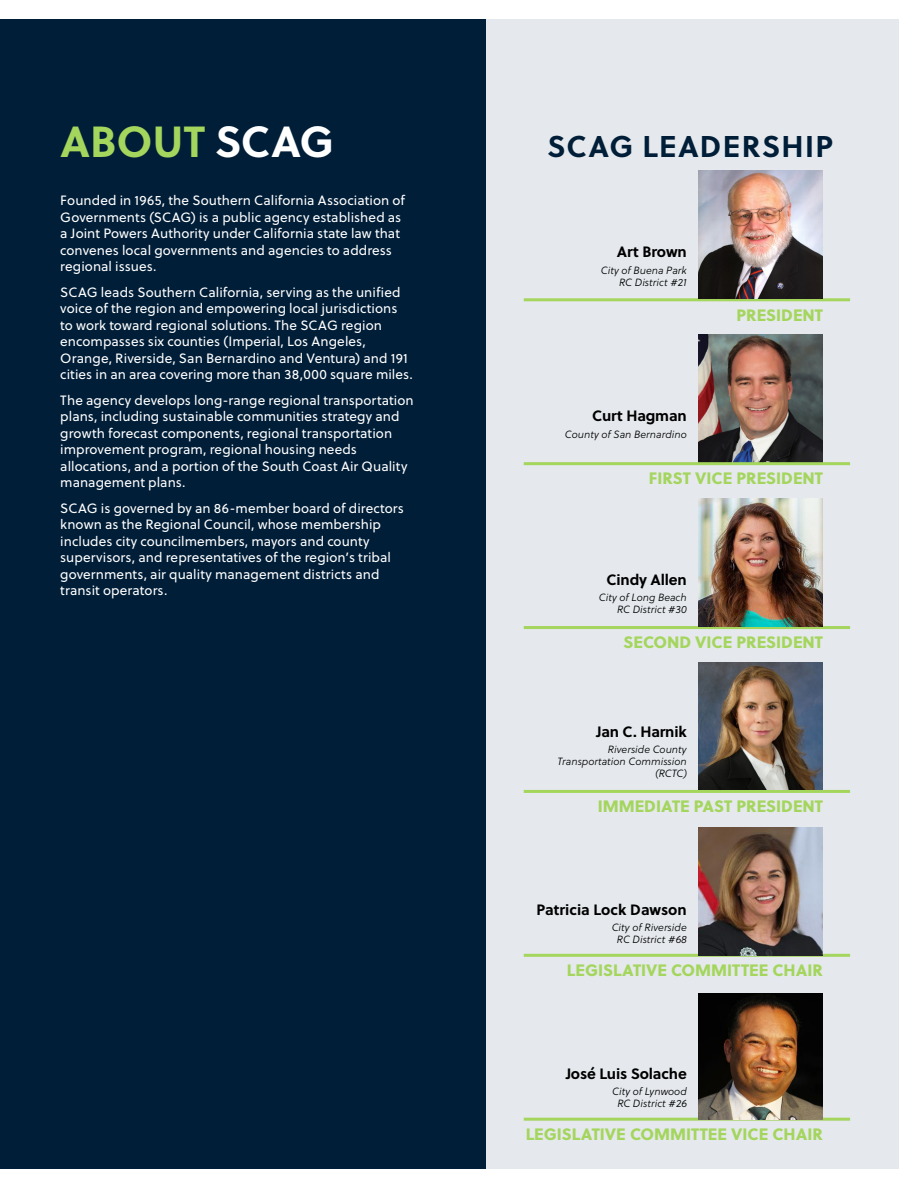
<style>
.page{position:relative;width:918px;height:1188px;background:#fff}
.page>*{position:absolute;margin:0;border:0;box-sizing:border-box;transform-origin:0 0}
.Big_Title{font:700 43.5px "Soleil";letter-spacing:-.005em;color:#a4d55d}
.Facts-_Title{font:700 30px "Soleil";letter-spacing:.045em;color:#001e38}
.Officer-_Title{font:16.5px "Soleil Xb";color:#a4d55d}
.Officer-_Name{font:700 15px "Soleil";letter-spacing:-.01em;color:#000}
.Introduction{font:13.5px/16.5px "Soleil";letter-spacing:.005em;color:#fff}
.Officer-_Representing{font:italic 10.5px/12px "Soleil Lt";color:#000;text-align:right}
.s1{color:#fff}
</style>
<div class="page">
<div style="left:486px;top:0;width:432px;height:1188px;background:#e5e9ed"></div>
<div style="left:0;top:0;width:486px;height:1188px;background:#001e38"></div>
<img style="left:698px;top:334px;width:125px;height:128px">
<hr style="left:524px;top:626px;width:326px;height:3px;background:#a4d55d">
<hr style="left:524px;top:790px;width:326px;height:3px;background:#a4d55d">
<hr style="left:524px;top:298px;width:326px;height:3px;background:#a4d55d">
<img style="left:698px;top:662px;width:125px;height:128px">
<hr style="left:524px;top:462px;width:326px;height:3px;background:#a4d55d">
<img style="left:698px;top:170px;width:125px;height:128px">
<hr style="left:524px;top:954px;width:326px;height:3px;background:#a4d55d">
<img style="left:698px;top:828px;width:125px;height:128px">
<img style="left:698px;top:498px;width:125px;height:128px">
<hr style="left:524px;top:1118px;width:326px;height:3px;background:#a4d55d">
<img style="left:698px;top:994px;width:125px;height:125px">
<div style="left:0;top:0;width:918px;height:18px;background:#fff"></div>
<div style="left:0;top:1170px;width:918px;height:18px;background:#fff"></div>
<div style="left:900px;top:0;width:18px;height:1188px;background:#fff"></div>
<p class="Big_Title" style="left:60px;top:107px;width:275px">ABOUT <span class="s1">SCAG</span></p>
<p class="Introduction" style="left:60px;top:192px;width:346px">Founded in 1965, the Southern California Association of Governments (SCAG) is a public agency established as a Joint Powers Authority under California state law that convenes local governments and agencies to address regional issues.</p>
<p class="Introduction" style="left:60px;top:284px;width:354px">SCAG leads Southern California, serving as the unified voice of the region and empowering local jurisdictions to work toward regional solutions. The SCAG region encompasses six counties (Imperial, Los Angeles, Orange, Riverside, San Bernardino and Ventura) and 191 cities in an area covering more than 38,000 square miles.</p>
<p class="Introduction" style="left:60px;top:392px;width:355px">The agency develops long-range regional transportation plans, including sustainable communities strategy and growth forecast components, regional transportation improvement program, regional housing needs allocations, and a portion of the South Coast Air Quality management plans.</p>
<p class="Introduction" style="left:60px;top:500px;width:345px">SCAG is governed by an 86-member board of directors known as the Regional Council, whose membership includes city councilmembers, mayors and county supervisors, and representatives of the region’s tribal governments, air quality management districts and transit operators.</p>
<p class="Facts-_Title" style="left:547px;top:123px;width:287px">SCAG LEADERSHIP</p>
<p class="Officer-_Name" style="left:617px;top:240px;width:71px">Art Brown</p>
<p class="Officer-_Representing" style="left:601px;top:264px;width:87px">City of Buena Park<br>RC District #21</p>
<p class="Officer-_Name" style="left:592px;top:404px;width:96px">Curt Hagman</p>
<p class="Officer-_Representing" style="left:565px;top:428px;width:123px">County of San Bernardino</p>
<p class="Officer-_Title" style="left:736px;top:302px;width:88px">PRESIDENT</p>
<p class="Officer-_Title" style="left:649px;top:466px;width:176px">FIRST VICE PRESIDENT</p>
<p class="Officer-_Name" style="left:607px;top:568px;width:82px">Cindy Allen</p>
<p class="Officer-_Representing" style="left:599px;top:592px;width:89px">City of Long Beach<br>RC District #30</p>
<p class="Officer-_Title" style="left:623px;top:629px;width:201px">SECOND VICE PRESIDENT</p>
<p class="Officer-_Name" style="left:596px;top:720px;width:92px">Jan C. Harnik</p>
<p class="Officer-_Representing" style="left:558px;top:743px;width:131px">Riverside County<br>Transportation Commission (RCTC)</p>
<p class="Officer-_Title" style="left:598px;top:793px;width:227px">IMMEDIATE PAST PRESIDENT</p>
<p class="Officer-_Name" style="left:537px;top:898px;width:152px">Patricia Lock Dawson</p>
<p class="Officer-_Representing" style="left:612px;top:921px;width:77px;text-align:center">City of Riverside<br>RC District #68</p>
<p class="Officer-_Title" style="left:567px;top:957px;width:258px">LEGISLATIVE COMMITTEE CHAIR</p>
<p class="Officer-_Name" style="left:566px;top:1062px;width:122px">José Luis Solache</p>
<p class="Officer-_Representing" style="left:612px;top:1085px;width:76px;text-align:center">City of Lynwood<br>RC District #26</p>
<p class="Officer-_Title" style="left:526px;top:1121px;width:299px">LEGISLATIVE COMMITTEE VICE CHAIR</p>
</div>
